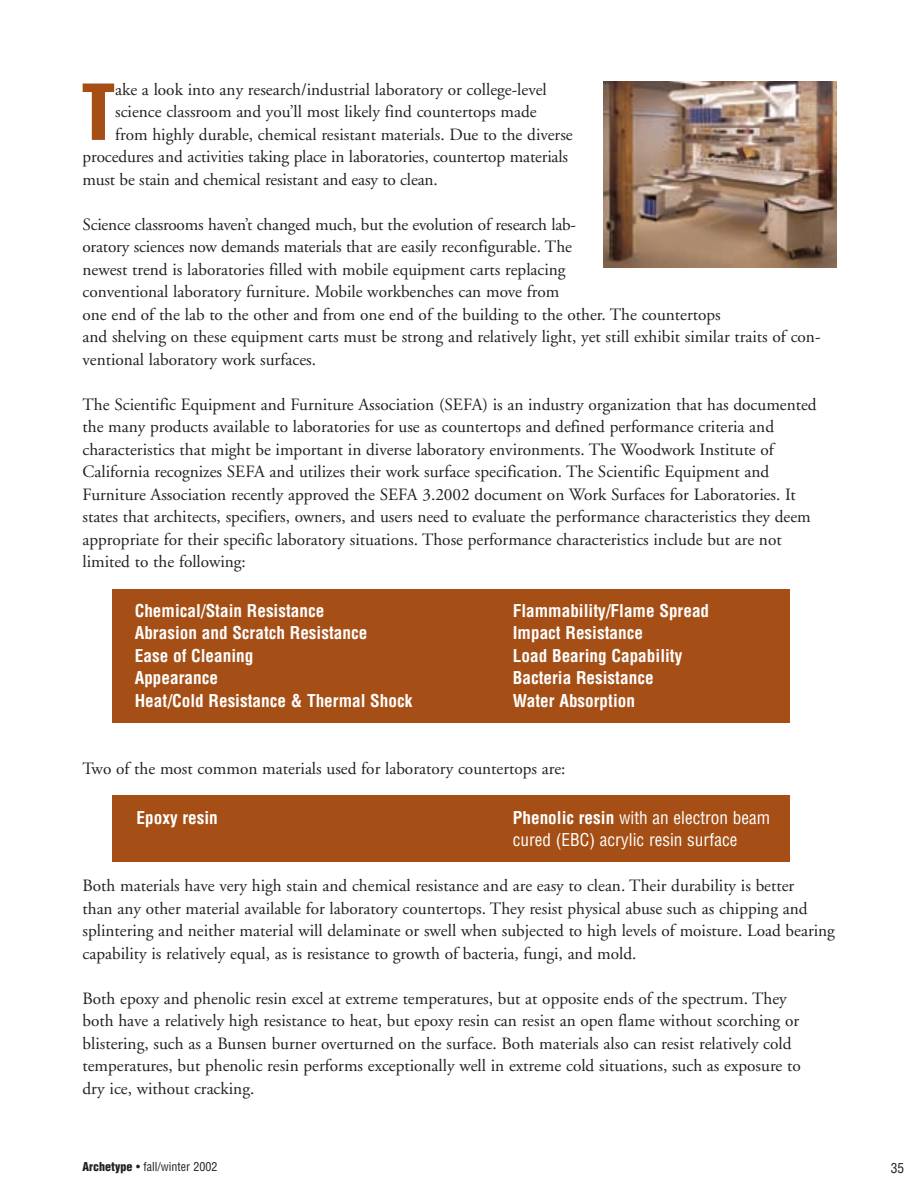
<style>
.page{position:relative;width:918px;height:1188px;background:#fff}
.page>*{position:absolute;margin:0;border:0;box-sizing:border-box;transform-origin:0 0}
.t1{font:extra-condensed 79.2px "Helvetica";color:#a54f16}
.t2{font:17.25px/22.5px "Adobe Garamond";color:#231f20}
.t3{font:700 condensed 17.25px "Helvetica";color:#fff}
.t4{font:condensed 17.25px/22.5px "Helvetica";color:#fff}
.t5{font:condensed 13.5px "Helvetica";color:#231f20}
.t6{font:condensed 12px "Helvetica";color:#231f20}
.s1{font-weight:700}
.s2{font-weight:900}
</style>
<div class="page">
<div style="left:112px;top:796px;width:678px;height:66px;background:#a54f16"></div>
<div style="left:112px;top:589px;width:678px;height:133px;background:#a54f16"></div>
<img style="left:603px;top:81px;width:234px;height:187px">
<h1 class="t1" style="left:82px;top:84px;width:35px">T</h1>
<p class="t2" style="left:115px;top:80px;width:433px">ake a look into any research/industrial laboratory or college-level</p>
<p class="t2" style="left:115px;top:102px;width:423px">science classroom and you’ll most likely find countertops made</p>
<p class="t2" style="left:115px;top:125px;width:459px">from highly durable, chemical resistant materials. Due to the diverse</p>
<p class="t2" style="left:83px;top:147px;width:487px">procedures and activities taking place in laboratories, countertop materials</p>
<p class="t2" style="left:83px;top:170px;width:357px">must be stain and chemical resistant and easy to clean.</p>
<p class="t2" style="left:83px;top:215px;width:740px">Science classrooms haven’t changed much, but the evolution of research lab-<br>oratory sciences now demands materials that are easily reconfigurable. The<br>newest trend is laboratories filled with mobile equipment carts replacing<br>conventional laboratory furniture. Mobile workbenches can move from<br>one end of the lab to the other and from one end of the building to the other. The countertops<br>and shelving on these equipment carts must be strong and relatively light, yet still exhibit similar traits of con&shy;ventional laboratory work surfaces.</p>
<p class="t2" style="left:83px;top:395px;width:736px">The Scientific Equipment and Furniture Association (SEFA) is an industry organization that has documented the many products available to laboratories for use as countertops and defined performance criteria and characteristics that might be important in diverse laboratory environments. The Woodwork Institute of California recognizes SEFA and utilizes their work surface specification. The Scientific Equipment and Furniture Association recently approved the SEFA 3.2002 document on Work Surfaces for Laboratories. It states that architects, specifiers, owners, and users need to evaluate the performance characteristics they deem appropriate for their specific laboratory situations. Those performance characteristics include but are not limited to the following:</p>
<p class="t3" style="left:135px;top:604px;width:191px">Chemical/Stain Resistance</p>
<p class="t3" style="left:513px;top:604px;width:198px">Flammability/Flame Spread</p>
<p class="t3" style="left:135px;top:626px;width:234px">Abrasion and Scratch Resistance</p>
<p class="t3" style="left:513px;top:626px;width:132px">Impact Resistance</p>
<p class="t3" style="left:135px;top:649px;width:120px">Ease of Cleaning</p>
<p class="t3" style="left:513px;top:649px;width:171px">Load Bearing Capability</p>
<p class="t3" style="left:135px;top:671px;width:85px">Appearance</p>
<p class="t3" style="left:513px;top:671px;width:142px">Bacteria Resistance</p>
<p class="t3" style="left:135px;top:694px;width:279px">Heat/Cold Resistance &amp; Thermal Shock</p>
<p class="t3" style="left:513px;top:694px;width:124px">Water Absorption</p>
<p class="t2" style="left:83px;top:759px;width:485px">Two of the most common materials used for laboratory countertops are:</p>
<p class="t3" style="left:136px;top:811px;width:83px">Epoxy resin</p>
<p class="t4" style="left:513px;top:808px;width:259px"><span class="s1">Phenolic resin</span> with an electron beam cured (EBC) acrylic resin surface</p>
<p class="t2" style="left:82px;top:876px;width:754px">Both materials have very high stain and chemical resistance and are easy to clean. Their durability is better<br>than any other material available for laboratory countertops. They resist physical abuse such as chipping and splintering and neither material will delaminate or swell when subjected to high levels of moisture. Load bearing capability is relatively equal, as is resistance to growth of bacteria, fungi, and mold.</p>
<p class="t2" style="left:82px;top:989px;width:720px">Both epoxy and phenolic resin excel at extreme temperatures, but at opposite ends of the spectrum. They both have a relatively high resistance to heat, but epoxy resin can resist an open flame without scorching or blistering, such as a Bunsen burner overturned on the surface. Both materials also can resist relatively cold temperatures, but phenolic resin performs exceptionally well in extreme cold situations, such as exposure to dry ice, without cracking.</p>
<p class="t6" style="left:82px;top:1162px;width:136px"><span class="s2">Archetype</span> • fall/winter 2002</p>
<p class="t5" style="left:891px;top:1162px;width:15px">35</p>
</div>
